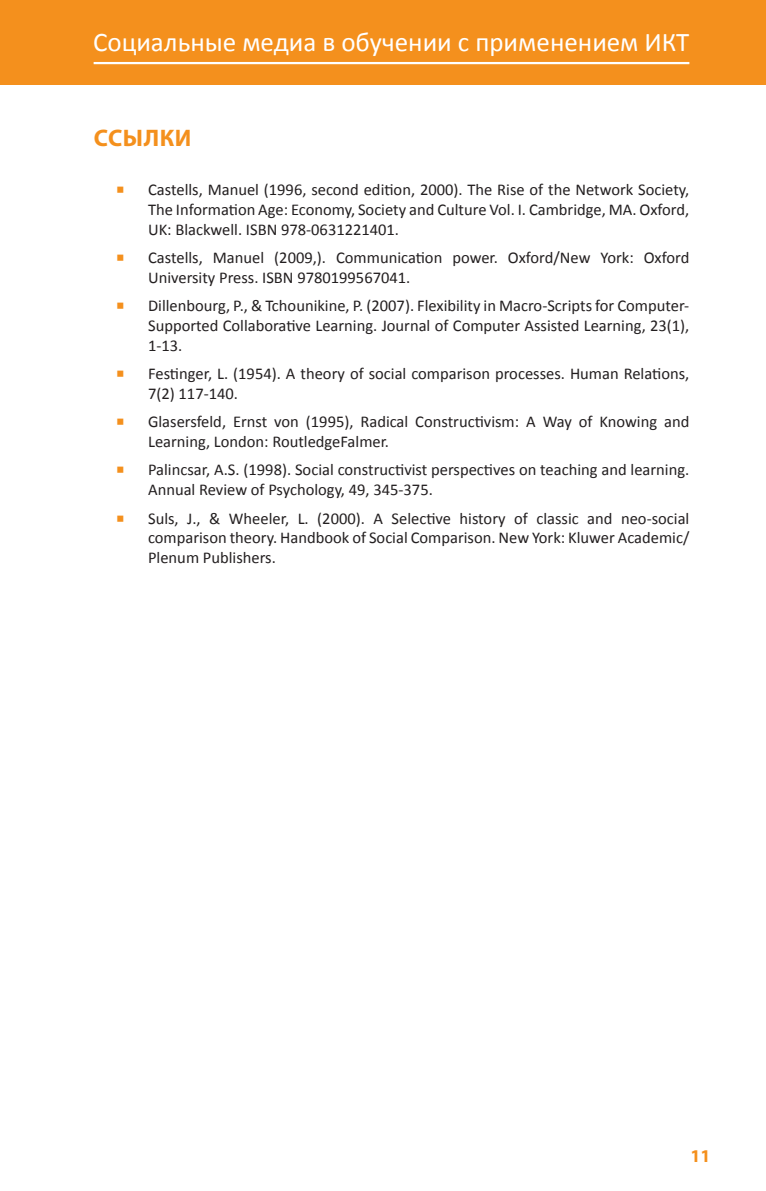
<style>
.page{position:relative;width:766px;height:1191px;background:#fff}
.page>*{position:absolute;margin:0;border:0;box-sizing:border-box;transform-origin:0 0}
.t1{font:27px "Calibri";color:#fff}
.t2{font:700 24px "Myriad Pro";letter-spacing:.07em;color:#f4901d}
.t3{font:21px "Minion Pro";color:#f4901d}
.t4{font:700 18px "Myriad Pro";color:#f4901d}
.t5{font:16.5px/19.8px "Calibri";color:#231f20}
</style>
<div class="page">
<div style="left:0;top:0;width:765px;height:85px;background:#f4901d"></div>
<hr style="left:94px;top:62px;width:595px;height:2px;background:#fff">
<h1 class="t1" style="left:93px;top:25px;width:597px">Социальные медиа в обучении с применением ИКТ</h1>
<h2 class="t2" style="left:94px;top:122px;width:81px">Ссылки</h2>
<p class="t5" style="left:148px;top:179px;width:542px;text-align:justify">Castells, Manuel (1996, second edition, 2000). The Rise of the Network Society, The Information Age: Economy, Society and Culture Vol. I. Cambridge, MA. Oxford, UK: Blackwell. ISBN 978-0631221401.</p>
<p class="t5" style="left:148px;top:247px;width:542px">Castells, Manuel (2009,). Communication power. Oxford/New York: Oxford<br>University Press. ISBN 9780199567041.</p>
<p class="t5" style="left:148px;top:295px;width:542px;text-align:justify">Dillenbourg, P., &amp; Tchounikine, P. (2007). Flexibility in Macro-Scripts for Compu-ter-Supported Collaborative Learning. Journal of Computer Assisted Learning, 23(1), 1-13.</p>
<p class="t5" style="left:148px;top:363px;width:542px">Festinger, L. (1954). A theory of social comparison processes. Human Relations,<br>7(2) 117-140.</p>
<p class="t5" style="left:148px;top:411px;width:542px">Glasersfeld, Ernst von (1995), Radical Constructivism: A Way of Knowing and<br>Learning, London: RoutledgeFalmer.</p>
<p class="t5" style="left:148px;top:459px;width:542px">Palincsar, A.S. (1998). Social constructivist perspectives on teaching and learning.<br>Annual Review of Psychology, 49, 345-375.</p>
<p class="t5" style="left:148px;top:507px;width:542px;text-align:justify">Suls, J., &amp; Wheeler, L. (2000). A Selective history of classic and neo-social comparison theory. Handbook of Social Comparison. New York: Kluwer Academic/ Plenum Publishers.</p>
<p class="t3" style="left:116px;top:174px;width:10px">■</p>
<p class="t3" style="left:116px;top:242px;width:10px">■</p>
<p class="t3" style="left:116px;top:290px;width:10px">■</p>
<p class="t3" style="left:116px;top:358px;width:10px">■</p>
<p class="t3" style="left:116px;top:406px;width:10px">■</p>
<p class="t3" style="left:116px;top:454px;width:10px">■</p>
<p class="t3" style="left:116px;top:503px;width:10px">■</p>
<p class="t4" style="left:690px;top:1144px;width:21px">11</p>
</div>
